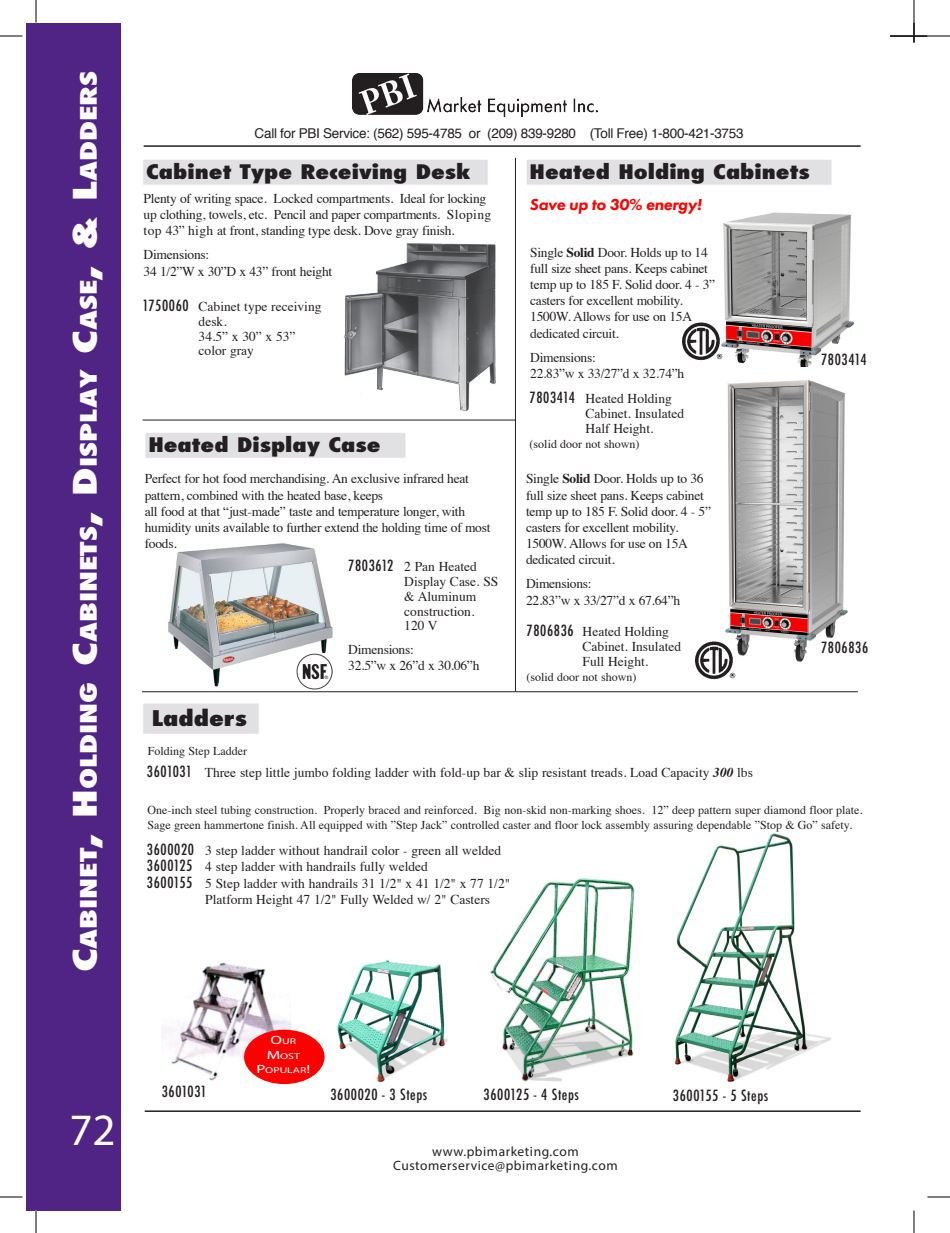
<style>
.page{position:relative;width:950px;height:1233px;background:#fff}
.page>*{position:absolute;margin:0;border:0;box-sizing:border-box;transform-origin:0 0}
.t1{font:45px "Myriad Pro";color:#fff}
.t2{font:800 condensed 22.05px "Futura";color:#fff;scale:1.5 1}
.t3{font:800 condensed 21px "Futura";color:#231f20;scale:1.3 1}
.t4{font:800 condensed 19.5px "Futura";color:#231f20;scale:1.3 1}
.t5{font:italic 800 16.5px "Futura PT";letter-spacing:-.02em;color:#f00}
.t6{font:15.6px "Arial";color:#231f20}
.t7{font:500 condensed 15px "Futura";letter-spacing:.04em;color:#231f20}
.t8{font:500 condensed 15px "Futura";letter-spacing:.02em;color:#231f20}
.t9{font:13.5px/16.2px "Times";letter-spacing:-.02em;color:#231f20}
.t10{font:13.5px/14.7px "Times";color:#231f20}
.t11{font:13.5px "Helvetica";letter-spacing:-.02em;color:#231f20}
.t12{font:13.5px/14.5px "Myriad Pro";letter-spacing:.04em;color:#231f20;text-align:center}
.t13{font:12px/14.4px "Times";color:#231f20}
.t14{font:8.4px/14.4px "Myriad Pro";color:#fff;text-align:center;scale:1.4 1}
.s1{font-size:31.5px}
.s2{font-family:"Futura";font-weight:500;font-stretch:condensed;font-size:15px}
.s3{font-weight:700}
.s4{font-weight:700;font-style:italic}
.s5{font-size:12px}
</style>
<div class="page">
<img style="left:166px;top:543px;width:170px;height:150px">
<img style="left:674px;top:833px;width:158px;height:250px">
<div style="left:26px;top:23px;width:95px;height:1187px;background:#502484"></div>
<hr style="left:144px;top:145px;width:716px;height:2px;background:#231f20">
<hr style="left:145px;top:1110px;width:715px;height:2px;background:#231f20">
<img style="left:353px;top:73px;width:244px;height:44px">
<hr style="left:890px;top:35px;width:37px;height:2px;background:#231f20">
<img style="left:333px;top:243px;width:175px;height:177px">
<div style="left:143px;top:159px;width:345px;height:26px;background:#e1e1e3;border:1px solid #fff"></div>
<img style="left:162px;top:962px;width:129px;height:123px">
<div style="left:244px;top:1030px;width:80px;height:54px;background:#f00;border-radius:50%"></div>
<img style="left:490px;top:878px;width:145px;height:204px">
<img style="left:337px;top:960px;width:111px;height:123px">
<div style="left:143px;top:703px;width:116px;height:31px;background:#e1e1e3;border:1px solid #fff"></div>
<hr style="left:142px;top:691px;width:715px;height:1px;background:#231f20">
<img style="left:723px;top:212px;width:131px;height:155px">
<img style="left:725px;top:379px;width:123px;height:283px">
<hr style="left:515px;top:158px;width:1px;height:533px;background:#231f20">
<div style="left:526px;top:159px;width:306px;height:26px;background:#e1e1e3;border:1px solid #fff"></div>
<hr style="left:143px;top:420px;width:372px;height:1px;background:#231f20">
<div style="left:145px;top:432px;width:261px;height:26px;background:#e1e1e3;border:1px solid #fff"></div>
<img style="left:296px;top:654px;width:36px;height:36px">
<img style="left:695px;top:631px;width:53px;height:49px">
<img style="left:682px;top:312px;width:54px;height:55px">
<svg style="left:0;top:36px;width:22px;height:1px"></svg>
<svg style="left:927px;top:36px;width:23px;height:1px"></svg>
<svg style="left:0;top:1197px;width:22px;height:1px"></svg>
<svg style="left:927px;top:1197px;width:23px;height:1px"></svg>
<svg style="left:36px;top:0;width:1px;height:22px"></svg>
<svg style="left:36px;top:1210px;width:1px;height:23px"></svg>
<svg style="left:913px;top:0;width:1px;height:43px"></svg>
<svg style="left:913px;top:1210px;width:1px;height:23px"></svg>
<h2 class="t2" style="left:74px;top:972px;width:603px;rotate:-90deg"><span class="s1">C</span>abinet<span class="s1">, H</span>olding <span class="s1">C</span>abinets<span class="s1">, D</span>isplay <span class="s1">C</span>ase<span class="s1">, &amp; L</span>adders</h2>
<h1 class="t1" style="left:69px;top:1102px;width:48px">72</h1>
<p class="t11" style="left:254px;top:123px;width:490px">Call for PBI Service: (562) 595-4785 or (209) 839-9280 (Toll Free) 1-800-421-3753</p>
<h3 class="t4" style="left:146px;top:159px;width:251px">Cabinet Type Receiving Desk</h3>
<p class="t9" style="left:144px;top:189px;width:349px">Plenty of writing space. Locked compartments. Ideal for locking up clothing, towels, etc. Pencil and paper compartments. Sloping top 43” high at front, standing type desk. Dove gray finish.</p>
<p class="t9" style="left:144px;top:246px;width:190px">Dimensions:<br>34 1/2”W x 30”D x 43” front height</p>
<p class="t10" style="left:198px;top:298px;width:124px;text-indent:-56px"><span class="s2">1750060</span> Cabinet type receiving desk.<br>34.5” x 30” x 53” color gray</p>
<h3 class="t4" style="left:148px;top:432px;width:180px">Heated Display Case</h3>
<p class="t9" style="left:145px;top:470px;width:347px">Perfect for hot food merchandising. An exclusive infrared heat pattern, combined with the heated base, keeps<br>all food at that “just-made” taste and temperature longer, with humidity units available to further extend the holding time of most foods.</p>
<p class="t10" style="left:404px;top:558px;width:96px;text-indent:-56px"><span class="s2">7803612</span> 2 Pan Heated<br>Display Case. SS &amp; Aluminum construction.<br>120 V</p>
<p class="t9" style="left:348px;top:640px;width:133px">Dimensions:<br>32.5”w x 26”d x 30.06”h</p>
<h3 class="t3" style="left:152px;top:704px;width:75px">Ladders</h3>
<p class="t13" style="left:148px;top:743px;width:101px">Folding Step Ladder</p>
<h3 class="t4" style="left:529px;top:159px;width:217px">Heated Holding Cabinets</h3>
<p class="t6" style="left:691px;top:171px;width:210px">Under Counter Heater Proofer</p>
<p class="t5" style="left:529px;top:195px;width:173px">Save up to 30% energy!</p>
<p class="t9" style="left:530px;top:243px;width:186px">Single <span class="s3">Solid</span> Door. Holds up to 14 full size sheet pans. Keeps cabinet temp up to 185 F. Solid door. 4 - 3” casters for excellent mobility.<br>1500W. Allows for use on 15A dedicated circuit.</p>
<p class="t9" style="left:530px;top:348px;width:156px">Dimensions:<br>22.83”w x 33/27”d x 32.74”h</p>
<p class="t10" style="left:585px;top:390px;width:100px;text-indent:-56px"><span class="s2">7803414</span> Heated Holding<br>Cabinet. Insulated<br>Half Height.</p>
<p class="t13" style="left:529px;top:435px;width:111px">(solid door not shown)</p>
<p class="t9" style="left:526px;top:470px;width:186px">Single <span class="s3">Solid</span> Door. Holds up to 36 full size sheet pans. Keeps cabinet temp up to 185 F. Solid door. 4 - 5” casters for excellent mobility.<br>1500W. Allows for use on 15A dedicated circuit.</p>
<p class="t9" style="left:526px;top:575px;width:156px">Dimensions:<br>22.83”w x 33/27”d x 67.64”h</p>
<p class="t10" style="left:582px;top:623px;width:100px;text-indent:-56px"><span class="s2">7806836</span> Heated Holding<br>Cabinet. Insulated<br>Full Height.</p>
<p class="t13" style="left:526px;top:668px;width:111px">(solid door not shown)</p>
<p class="t7" style="left:821px;top:350px;width:47px">7803414</p>
<p class="t7" style="left:821px;top:638px;width:49px">7806836</p>
<p class="t10" style="left:147px;top:764px;width:607px"><span class="s2">3601031</span> Three step little jumbo folding ladder with fold-up bar &amp; slip resistant treads. Load Capacity <span class="s4">300</span> lbs</p>
<p class="t13" style="left:147px;top:802px;width:716px">One-inch steel tubing construction. Properly braced and reinforced. Big non-skid non-marking shoes. 12” deep pattern super diamond floor plate.<br>Sage green hammertone finish. All equipped with ”Step Jack” controlled caster and floor lock assembly assuring dependable ”Stop &amp; Go” safety.</p>
<p class="t10" style="left:147px;top:842px;width:356px"><span class="s2">3600020</span> 3 step ladder without handrail color - green all welded</p>
<p class="t10" style="left:147px;top:858px;width:282px"><span class="s2">3600125</span> 4 step ladder with handrails fully welded</p>
<p class="t10" style="left:147px;top:875px;width:365px"><span class="s2">3600155</span> 5 Step ladder with handrails 31 1/2" x 41 1/2" x 77 1/2"</p>
<p class="t10" style="left:205px;top:891px;width:286px">Platform Height 47 1/2" Fully Welded w/ 2" Casters</p>
<p class="t8" style="left:162px;top:1082px;width:47px">3601031</p>
<p class="t14" style="left:256px;top:1034px;width:40px"><span class="s5">O</span>UR<br><span class="s5">M</span>OST<br><span class="s5">P</span>OPULAR<span class="s5">!</span></p>
<p class="t7" style="left:330px;top:1085px;width:98px">3600020 - 3 Steps</p>
<p class="t7" style="left:483px;top:1085px;width:97px">3600125 - 4 Steps</p>
<p class="t7" style="left:673px;top:1086px;width:97px">3600155 - 5 Steps</p>
<p class="t12" style="left:393px;top:1144px;width:226px">www.pbimarketing.com<br>Customerservice@pbimarketing.com</p>
</div>
